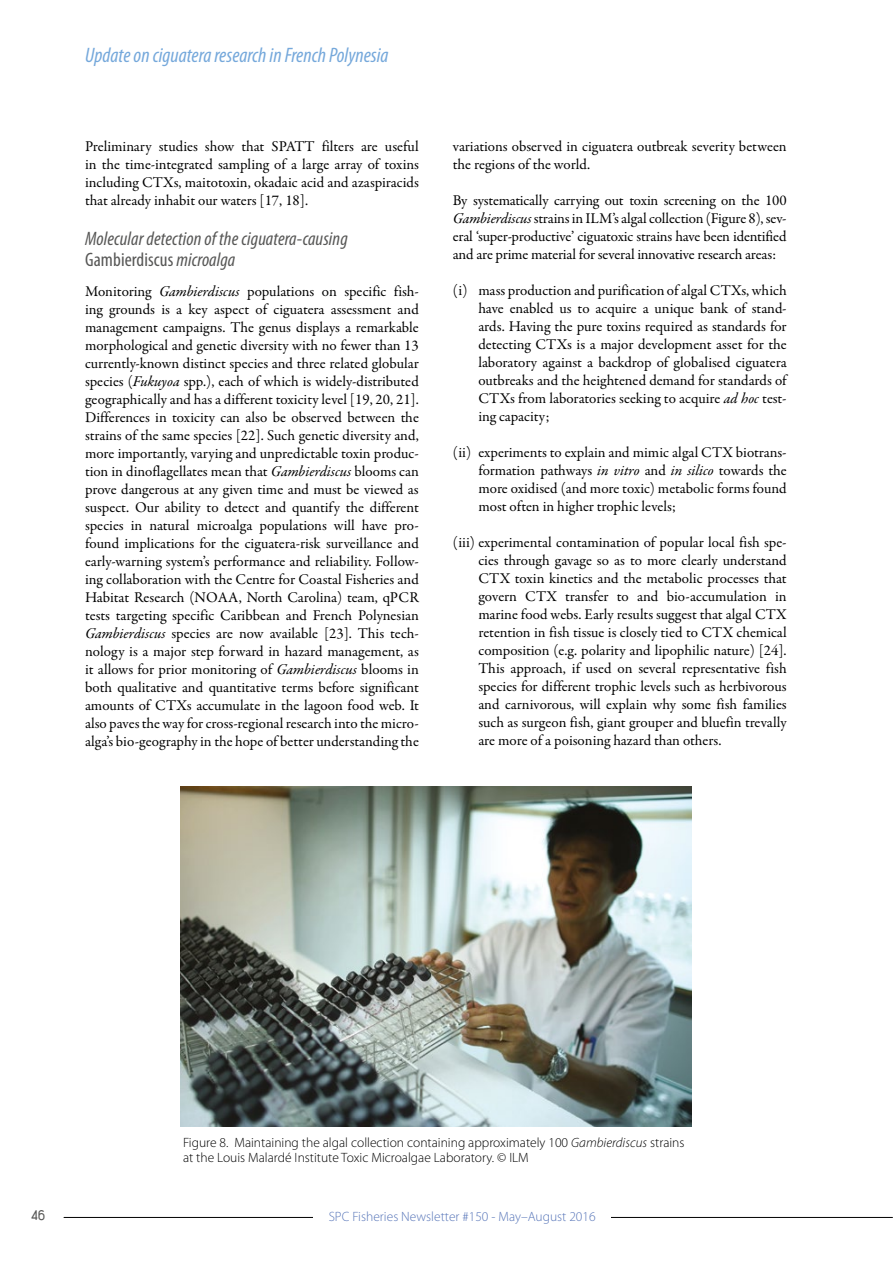
<style>
.page{position:relative;width:893px;height:1263px;background:#fff}
.page>*{position:absolute;margin:0;border:0;box-sizing:border-box;transform-origin:0 0}
.t1{font:italic condensed 21px "Myriad Pro";color:#75a8db}
.t2{font:italic condensed 19.5px/21px "Myriad Pro";letter-spacing:.005em;color:#575756}
.t3{font:15px/18px "Garamond Premr Pro";letter-spacing:-.005em;color:#000;text-align:justify}
.t4{font:15px "Duepuntozero";color:#575756}
.t5{font:300 13.5px/15px "Myriad Pro";color:#000}
.t6{font:300 13.5px "Myriad Pro";color:#5876b9}
.s1{font-style:normal}
.s2{font-style:italic}
</style>
<div class="page">
<hr style="left:64px;top:1217px;width:828px;height:1px;background:#000">
<div style="left:313px;top:1210px;width:298px;height:20px;background:#fff"></div>
<img style="left:181px;top:787px;width:510px;height:340px">
<h1 class="t1" style="left:85px;top:42px;width:305px">Update on ciguatera research in French Polynesia</h1>
<p class="t3" style="left:85px;top:138px;width:335px">Preliminary studies show that SPATT filters are useful in the time-integrated sampling of a large array of toxins including CTXs, maitotoxin, okadaic acid and azaspiracids that already inhabit our waters [17, 18].</p>
<h2 class="t2" style="left:85px;top:228px;width:264px">Molecular detection of the ciguatera-causing<br><span class="s1">Gambierdiscus</span> microalga</h2>
<p class="t3" style="left:85px;top:283px;width:335px">Monitoring <span class="s2">Gambierdiscus</span> populations on specific fish&shy;ing grounds is a key aspect of ciguatera assessment and management campaigns. The genus displays a remarkable morphological and genetic diversity with no fewer than 13 currently-known distinct species and three related globular species (<span class="s2">Fukuyoa</span> spp.), each of which is widely-distributed geographically and has a different toxicity level [19, 20, 21].<br>Differences in toxicity can also be observed between the strains of the same species [22]. Such genetic diversity and, more importantly, varying and unpredictable toxin produc&shy;tion in dinoflagellates mean that <span class="s2">Gambierdiscus</span> blooms can prove dangerous at any given time and must be viewed as suspect. Our ability to detect and quantify the different species in natural microalga populations will have pro&shy;found implications for the ciguatera-risk surveillance and early-warning system’s performance and reliability. Follow&shy;ing collaboration with the Centre for Coastal Fisheries and Habitat Research (NOAA, North Carolina) team, qPCR tests targeting specific Caribbean and French Polynesian <span class="s2">Gambierdiscus</span> species are now available [23]. This tech&shy;nology is a major step forward in hazard management, as it allows for prior monitoring of <span class="s2">Gambierdiscus</span> blooms in both qualitative and quantitative terms before significant amounts of CTXs accumulate in the lagoon food web. It also paves the way for cross-regional research into the micro&shy;alga’s bio-geography in the hope of better understanding the</p>
<p class="t3" style="left:453px;top:138px;width:335px">variations observed in ciguatera outbreak severity between the regions of the world.</p>
<p class="t3" style="left:453px;top:192px;width:335px">By systematically carrying out toxin screening on the 100<br><span class="s2">Gambierdiscus</span> strains in ILM’s algal collection (Figure 8), sev&shy;eral ‘super-productive’ ciguatoxic strains have been identified and are prime material for several innovative research areas:</p>
<p class="t3" style="left:478px;top:282px;width:310px;text-indent:-26px">(i) mass production and purification of algal CTXs, which have enabled us to acquire a unique bank of stand&shy;ards. Having the pure toxins required as standards for detecting CTXs is a major development asset for the laboratory against a backdrop of globalised ciguatera outbreaks and the heightened demand for standards of CTXs from laboratories seeking to acquire <span class="s2">ad hoc</span> test&shy;ing capacity;</p>
<p class="t3" style="left:478px;top:444px;width:310px;text-indent:-26px">(ii) experiments to explain and mimic algal CTX biotrans&shy;formation pathways <span class="s2">in vitro</span> and <span class="s2">in silico</span> towards the more oxidised (and more toxic) metabolic forms found most often in higher trophic levels;</p>
<p class="t3" style="left:478px;top:534px;width:310px;text-indent:-26px">(iii) experimental contamination of popular local fish spe&shy;cies through gavage so as to more clearly understand CTX toxin kinetics and the metabolic processes that govern CTX transfer to and bio-accumulation in marine food webs. Early results suggest that algal CTX retention in fish tissue is closely tied to CTX chemical composition (e.g. polarity and lipophilic nature) [24].<br>This approach, if used on several representative fish species for different trophic levels such as herbivorous and carnivorous, will explain why some fish families such as surgeon fish, giant grouper and bluefin trevally are more of a poisoning hazard than others.</p>
<p class="t5" style="left:183px;top:1134px;width:503px">Figure 8. Maintaining the algal collection containing approximately 100 <span class="s2">Gambierdiscus</span> strains at the Louis Malardé Institute Toxic Microalgae Laboratory. © ILM</p>
<p class="t4" style="left:32px;top:1207px;width:15px">46</p>
<p class="t6" style="left:329px;top:1208px;width:268px">SPC Fisheries Newsletter #150 - May–August 2016</p>
</div>
